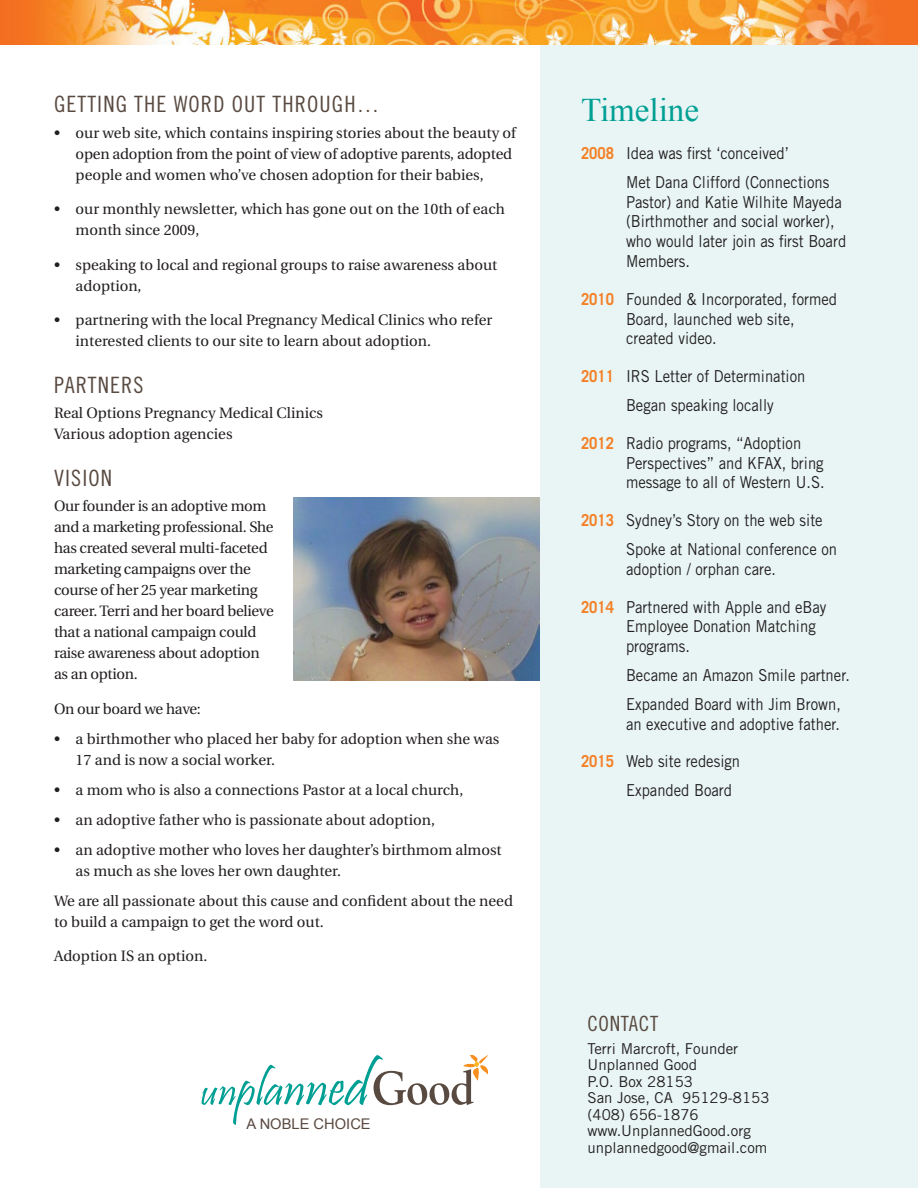
<style>
.page{position:relative;width:918px;height:1188px;background:#fff}
.page>*{position:absolute;margin:0;border:0;box-sizing:border-box;transform-origin:0 0}
.t1{font:33px "Times New Roman";color:#009f94}
.t2{font:22.5px "Trade Gothic Cond Eighteen";letter-spacing:.05em;color:#594a41}
.t3{font:21px "Trade Gothic Cond Eighteen";letter-spacing:.03em;color:#594a41}
.t4{font:16.5px/19.8px "Trade Gothic";color:#231f20;scale:.9 1}
.t5{font:15px/21px "Utopia";color:#231f20}
.t6{font:15px/21px "Utopia";letter-spacing:-.02em;color:#231f20}
.t7{font:15px/16.5px "Trade Gothic";color:#231f20}
.t8{font:14.7px "Arial";color:#594a41}
.s1{font-weight:700;color:#f48026}
</style>
<div class="page">
<div style="left:540px;top:44px;width:378px;height:1144px;background:#e8f5f4"></div>
<svg style="left:202px;top:1055px;width:287px;height:70px"></svg>
<div style="left:247px;top:1118px;width:252px;height:23px;background:#fff"></div>
<img style="left:0;top:0;width:918px;height:45px">
<img style="left:294px;top:497px;width:246px;height:183px">
<h2 class="t2" style="left:54px;top:91px;width:327px">GETTING THE WORD OUT THROUGH…</h2>
<p class="t5" style="left:76px;top:122px;width:442px;text-indent:-22px">• our web site, which contains inspiring stories about the beauty of open adoption from the point of view of adoptive parents, adopted people and women who’ve chosen adoption for their babies,</p>
<p class="t5" style="left:76px;top:199px;width:431px;text-indent:-22px">• our monthly newsletter, which has gone out on the 10th of each month since 2009,</p>
<p class="t5" style="left:76px;top:254px;width:423px;text-indent:-22px">• speaking to local and regional groups to raise awareness about adoption,</p>
<p class="t5" style="left:76px;top:310px;width:418px;text-indent:-22px">• partnering with the local Pregnancy Medical Clinics who refer interested clients to our site to learn about adoption.</p>
<h2 class="t2" style="left:54px;top:371px;width:91px">PARTNERS</h2>
<p class="t5" style="left:54px;top:403px;width:271px">Real Options Pregnancy Medical Clinics<br>Various adoption agencies</p>
<h2 class="t2" style="left:54px;top:464px;width:60px">VISION</h2>
<p class="t6" style="left:54px;top:496px;width:221px">Our founder is an adoptive mom and a marketing professional. She has created several multi-faceted marketing campaigns over the course of her 25 year marketing career. Terri and her board believe that a national campaign could raise awareness about adoption as an option.</p>
<p class="t6" style="left:54px;top:698px;width:148px">On our board we have:</p>
<p class="t5" style="left:76px;top:728px;width:425px;text-indent:-22px">• a birthmother who placed her baby for adoption when she was<br>17 and is now a social worker.</p>
<p class="t5" style="left:54px;top:779px;width:411px">• a mom who is also a connections Pastor at a local church,</p>
<p class="t5" style="left:54px;top:809px;width:383px">• an adoptive father who is passionate about adoption,</p>
<p class="t5" style="left:76px;top:839px;width:428px;text-indent:-22px">• an adoptive mother who loves her daughter’s birthmom almost as much as she loves her own daughter.</p>
<p class="t5" style="left:54px;top:890px;width:460px">We are all passionate about this cause and confident about the need to build a campaign to get the word out.</p>
<p class="t5" style="left:54px;top:946px;width:155px">Adoption IS an option.</p>
<p class="t8" style="left:247px;top:1114px;width:126px">A NOBLE CHOICE</p>
<h1 class="t1" style="left:581px;top:88px;width:119px">Timeline</h1>
<p class="t4" style="left:626px;top:138px;width:227px;line-height:28.8px;text-indent:-45px"><span class="s1">2008</span> Idea was first ‘conceived’<br>Met Dana Clifford (Connections</p>
<p class="t4" style="left:626px;top:192px;width:246px">Pastor) and Katie Wilhite Mayeda (Birthmother and social worker), who would later join as first Board<br>Members.</p>
<p class="t4" style="left:626px;top:289px;width:236px;text-indent:-45px"><span class="s1">2010</span> Founded &amp; Incorporated, formed<br>Board, launched web site, created video.</p>
<p class="t4" style="left:626px;top:362px;width:201px;line-height:28.8px;text-indent:-45px"><span class="s1">2011</span> IRS Letter of Determination<br>Began speaking locally</p>
<p class="t4" style="left:626px;top:433px;width:222px;text-indent:-45px"><span class="s1">2012</span> Radio programs, “Adoption<br>Perspectives” and KFAX, bring message to all of Western U.S.</p>
<p class="t4" style="left:626px;top:506px;width:236px;line-height:28.8px;text-indent:-45px"><span class="s1">2013</span> Sydney’s Story on the web site<br>Spoke at National conference on</p>
<p class="t4" style="left:626px;top:559px;width:168px">adoption / orphan care.</p>
<p class="t4" style="left:626px;top:597px;width:224px;text-indent:-45px"><span class="s1">2014</span> Partnered with Apple and eBay<br>Employee Donation Matching programs.</p>
<p class="t4" style="left:626px;top:660px;width:250px;line-height:28.8px">Became an Amazon Smile partner.<br>Expanded Board with Jim Brown,</p>
<p class="t4" style="left:626px;top:714px;width:239px">an executive and adoptive father.</p>
<p class="t4" style="left:626px;top:747px;width:128px;line-height:28.8px;text-indent:-45px"><span class="s1">2015</span> Web site redesign<br>Expanded Board</p>
<h3 class="t3" style="left:588px;top:1012px;width:72px">CONTACT</h3>
<p class="t7" style="left:588px;top:1040px;width:184px">Terri Marcroft, Founder<br>Unplanned Good<br>P.O. Box 28153<br>San Jose, CA 95129-8153 (408) 656-1876 www.UnplannedGood.org unplannedgood@gmail.com</p>
</div>
